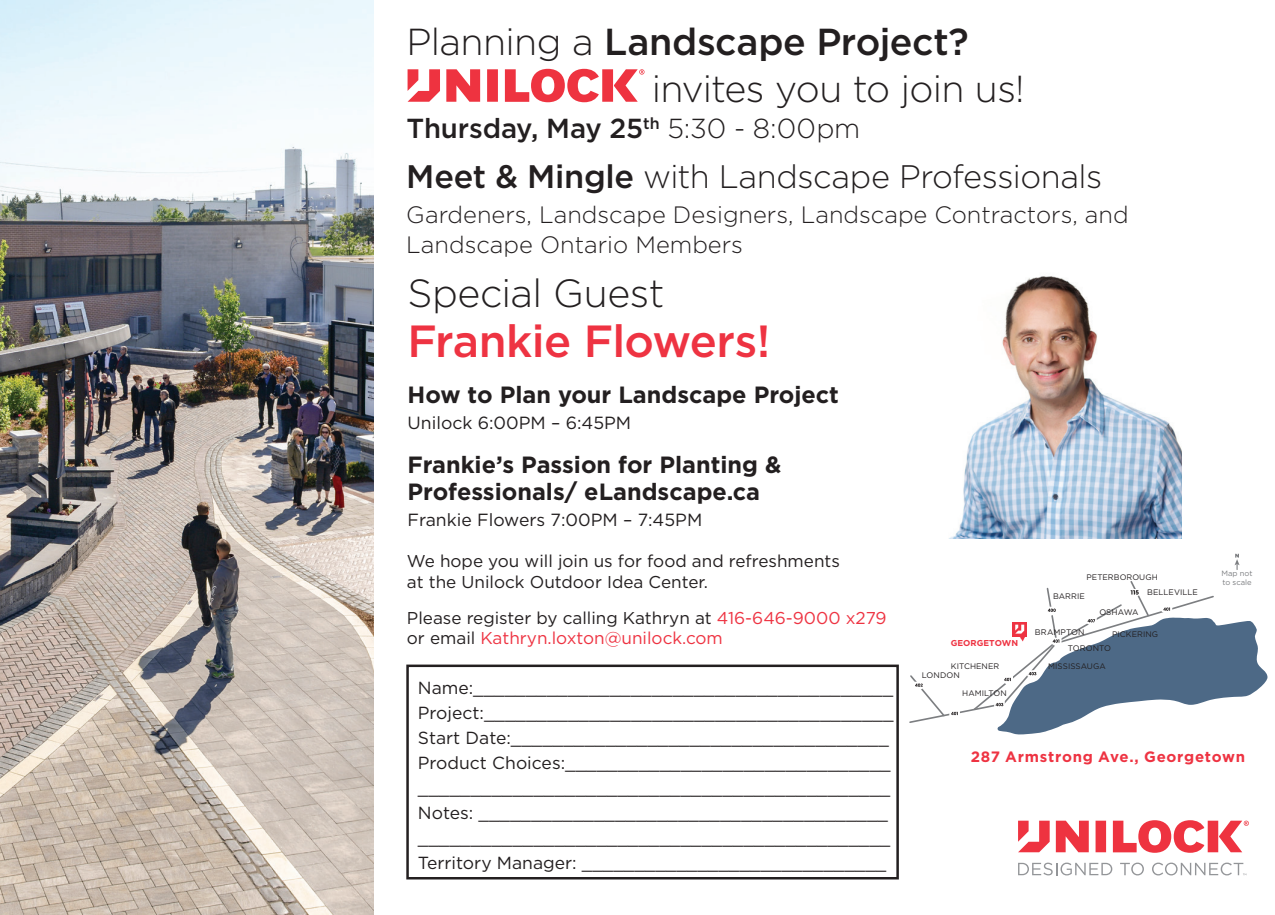
<style>
.page{position:relative;width:1275px;height:915px;background:#fff}
.page>*{position:absolute;margin:0;border:0;box-sizing:border-box;transform-origin:0 0}
.t1{font:500 45px "Gotham";letter-spacing:-.015em;color:#ee3342}
.t2{font:300 39.25px "Gotham";letter-spacing:-.015em;color:#231f20}
.t3{font:500 37.5px "Gotham";letter-spacing:-.01em;color:#231f20}
.t4{font:300 37.5px "Gotham";letter-spacing:-.02em;color:#231f20}
.t5{font:300 32.5px "Gotham";letter-spacing:-.015em;color:#231f20}
.t6{font:500 27.5px "Gotham";letter-spacing:-.005em;color:#231f20}
.t7{font:300 23.75px/29.5px "Gotham";color:#231f20}
.t8{font:700 23.5px "Gotham";color:#231f20}
.t9{font:17.5px "Gotham";color:#231f20}
.t10{font:17px/20.5px "Gotham";color:#ee3342}
.t11{font:17px "Gotham";color:#231f20}
.t12{font:700 15px "Gotham";letter-spacing:.045em;color:#ee3342}
.t13{font:700 8.5px "Gotham";color:#ee3342}
.headline{font:8px "Gotham";letter-spacing:.005em;color:#231f20}
.t14{font:7.75px/8.8px "Gotham";color:#7c7e81}
.s1{font-weight:300}
.s2{font-weight:500}
.s3{color:#231f20}
</style>
<div class="page">
<div style="left:406px;top:665px;width:493px;height:214px;border:2px solid #231f20"></div>
<svg style="left:1235px;top:554px;width:5px;height:16px"></svg>
<svg style="left:909px;top:581px;width:359px;height:154px"></svg>
<img style="left:0;top:0;width:374px;height:915px">
<img style="left:950px;top:276px;width:231px;height:262px">
<svg style="left:408px;top:69px;width:237px;height:33px"></svg>
<svg style="left:1018px;top:863px;width:94px;height:12px"></svg>
<svg style="left:1120px;top:863px;width:24px;height:12px"></svg>
<svg style="left:1018px;top:820px;width:231px;height:33px"></svg>
<svg style="left:0;top:0;width:9px;height:9px"></svg>
<svg style="left:0;top:906px;width:9px;height:9px"></svg>
<svg style="left:171px;top:863px;width:14px;height:52px"></svg>
<svg style="left:1152px;top:863px;width:94px;height:13px"></svg>
<p class="t3" style="left:406px;top:17px;width:564px"><span class="s1">Planning a</span> Landscape Project?</p>
<p class="t4" style="left:652px;top:65px;width:374px">invites you to join us!</p>
<p class="t6" style="left:406px;top:111px;width:455px">Thursday, May 25<sup>th</sup> <span class="s1">5:30 - 8:00pm</span></p>
<p class="t5" style="left:406px;top:156px;width:697px"><span class="s2">Meet &amp; Mingle</span> with Landscape Professionals</p>
<p class="t7" style="left:406px;top:200px;width:724px">Gardeners, Landscape Designers, Landscape Contractors, and<br>Landscape Ontario Members</p>
<p class="t2" style="left:408px;top:268px;width:259px">Special Guest</p>
<p class="t1" style="left:408px;top:312px;width:364px">Frankie Flowers!</p>
<p class="t8" style="left:408px;top:379px;width:433px">How to Plan your Landscape Project</p>
<p class="t9" style="left:408px;top:412px;width:225px">Unilock 6:00PM – 6:45PM</p>
<p class="t8" style="left:408px;top:449px;width:375px">Frankie’s Passion for Planting &amp;</p>
<p class="t8" style="left:408px;top:476px;width:354px">Professionals/ eLandscape.ca</p>
<p class="t9" style="left:408px;top:509px;width:296px">Frankie Flowers 7:00PM – 7:45PM</p>
<p class="t11" style="left:407px;top:551px;width:435px">We hope you will join us for food and refreshments</p>
<p class="t11" style="left:407px;top:571px;width:303px">at the Unilock Outdoor Idea Center.</p>
<p class="t10" style="left:407px;top:607px;width:481px"><span class="s3">Please register by calling Kathryn at</span> 416-646-9000 x279 <span class="s3">or email</span> Kathryn.loxton@unilock.com</p>
<p class="t9" style="left:418px;top:677px;width:477px">Name:________________________________________</p>
<p class="t9" style="left:418px;top:702px;width:477px">Project:_______________________________________</p>
<p class="t9" style="left:418px;top:727px;width:473px">Start Date:____________________________________</p>
<p class="t9" style="left:418px;top:752px;width:474px">Product Choices:_______________________________</p>
<p class="t9" style="left:418px;top:777px;width:474px">_____________________________________________</p>
<p class="t9" style="left:418px;top:802px;width:472px">Notes: _______________________________________</p>
<p class="t9" style="left:418px;top:827px;width:474px">_____________________________________________</p>
<p class="t9" style="left:418px;top:852px;width:470px">Territory Manager: _____________________________</p>
<p class="t13" style="left:951px;top:638px;width:69px">GEORGETOWN</p>
<p class="headline" style="left:951px;top:661px;width:50px">KITCHENER</p>
<p class="headline" style="left:922px;top:670px;width:40px">LONDON</p>
<p class="headline" style="left:962px;top:688px;width:46px">HAMILTON</p>
<p class="headline" style="left:1086px;top:572px;width:73px">PETERBOROUGH</p>
<p class="headline" style="left:1053px;top:591px;width:33px">BARRIE</p>
<p class="headline" style="left:1035px;top:627px;width:51px">BRAMPTON</p>
<p class="headline" style="left:1099px;top:607px;width:41px">OSHAWA</p>
<p class="headline" style="left:1147px;top:587px;width:52px">BELLEVILLE</p>
<p class="headline" style="left:1112px;top:629px;width:48px">PICKERING</p>
<p class="headline" style="left:1068px;top:643px;width:45px">TORONTO</p>
<p class="headline" style="left:1048px;top:661px;width:59px">MISSISSAUGA</p>
<p class="t14" style="left:1222px;top:569px;width:33px">Map not to scale</p>
<p class="t12" style="left:971px;top:747px;width:276px">287 Armstrong Ave., Georgetown</p>
</div>
